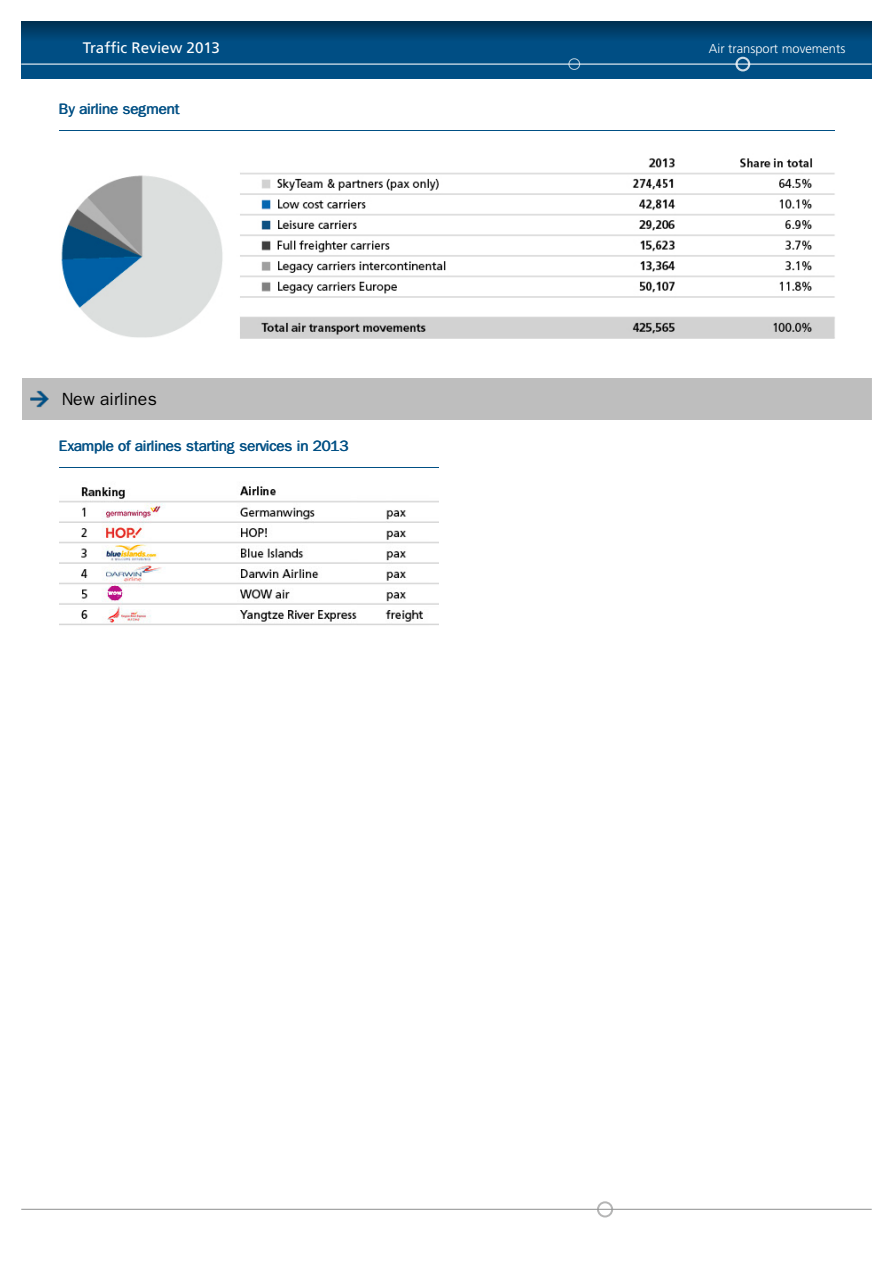
<style>
.page{position:relative;width:893px;height:1263px;background:#fff}
.page>*{position:absolute;margin:0;border:0;box-sizing:border-box;transform-origin:0 0}
.t1{font:17.7px "Wen Quan Yi Zen Hei";letter-spacing:.01em;color:#000}
.t2{font:15.3px "Frutiger";color:#fff}
.t3{font:15px "Wen Quan Yi Zen Hei";letter-spacing:-.01em;color:#004f84}
.t4{font:300 12.9px "Frutiger";color:#fff}
</style>
<div class="page">
<hr style="left:59px;top:130px;width:776px;height:1px;background:#004f84">
<img style="left:61px;top:158px;width:774px;height:180px">
<div style="left:22px;top:377px;width:850px;height:43px;background:#bebebe"></div>
<img style="left:30px;top:390px;width:19px;height:18px">
<hr style="left:22px;top:377px;width:850px;height:1px;background:#fff">
<hr style="left:59px;top:467px;width:379px;height:1px;background:#004f84">
<img style="left:59px;top:486px;width:379px;height:139px">
<div style="left:597px;top:1201px;width:16px;height:16px;border:2px solid #959696;border-radius:50%"></div>
<hr style="left:21px;top:1209px;width:851px;height:1px;background:#959696">
<svg style="left:21px;top:21px;width:851px;height:57px;background:#02497a"></svg>
<hr style="left:21px;top:64px;width:851px;height:1px;background:#fff">
<div style="left:568px;top:58px;width:12px;height:12px;border:1px solid #fff;border-radius:50%"></div>
<div style="left:735px;top:57px;width:15px;height:14px;border:2px solid #fff;border-radius:50%"></div>
<p class="t2" style="left:83px;top:38px;width:139px">Traffic Review 2013</p>
<p class="t4" style="left:709px;top:41px;width:138px">Air transport movements</p>
<p class="t3" style="left:59px;top:104px;width:122px">By airline segment</p>
<p class="t1" style="left:62px;top:393px;width:97px">New airlines</p>
<p class="t3" style="left:59px;top:440px;width:291px">Example of airlines starting services in 2013</p>
</div>
